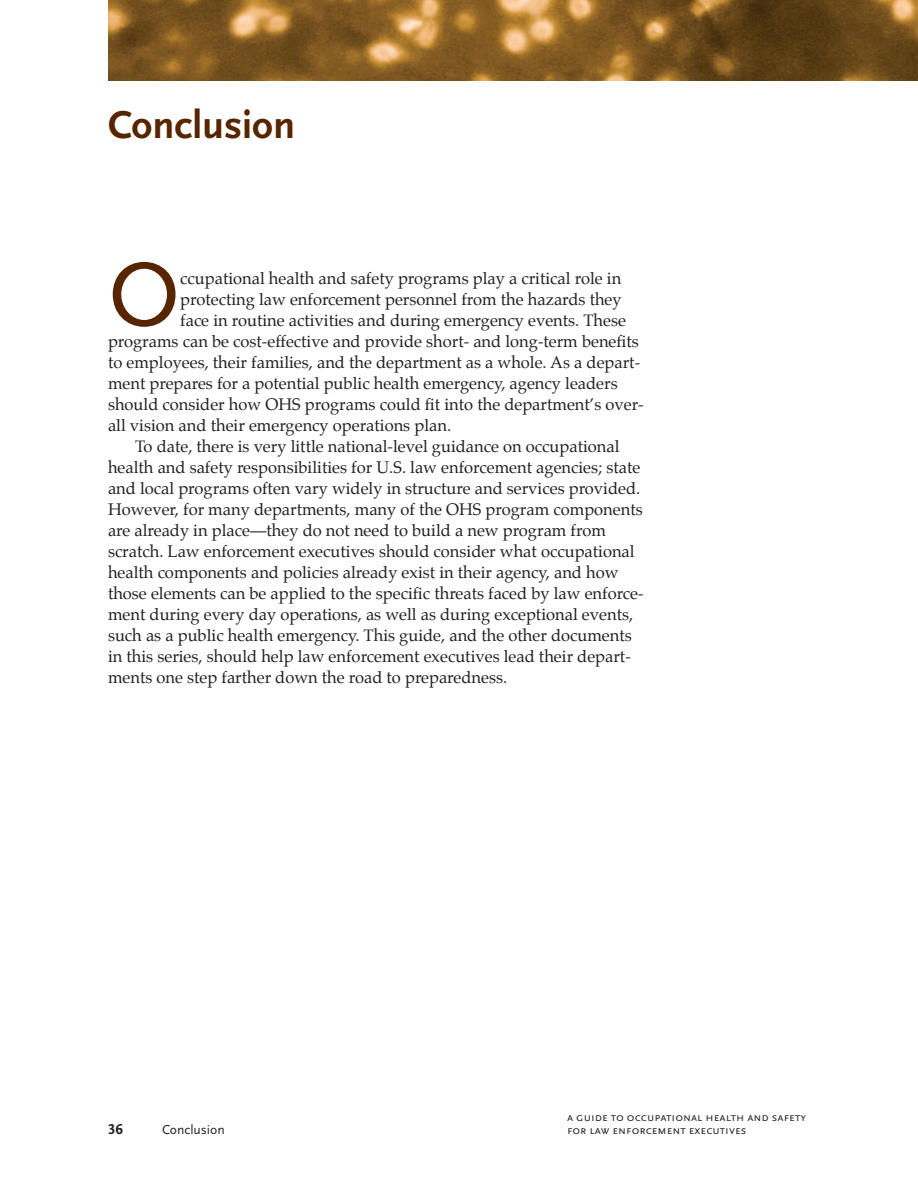
<style>
.page{position:relative;width:918px;height:1188px;background:#fff}
.page>*{position:absolute;margin:0;border:0;box-sizing:border-box;transform-origin:0 0}
.t1{font:94.65px "Scala Sans";color:#572500}
.t2{font:700 40.5px "Scala Sans";color:#572500}
.t3{font:16.5px "Palatino";color:#231f20}
.t4{font:700 15px "Scala Sans LF";color:#231f20}
.t5{font:13.5px "Scala Sans LF";color:#231f20}
.t6{font:12px/13.5px "Scala Sans Caps";color:#231f20}
</style>
<div class="page">
<img style="left:108px;top:0;width:810px;height:81px">
<h2 class="t2" style="left:108px;top:103px;width:189px">Conclusion</h2>
<h1 class="t1" style="left:108px;top:243px;width:74px">O</h1>
<p class="t3" style="left:180px;top:264px;width:443px">ccupational health and safety programs play a critical role in</p>
<p class="t3" style="left:180px;top:285px;width:443px">protecting law enforcement personnel from the hazards they</p>
<p class="t3" style="left:180px;top:306px;width:447px">face in routine activities and during emergency events. These</p>
<p class="t3" style="left:108px;top:327px;width:532px">programs can be cost-effective and provide short- and long-term benefits</p>
<p class="t3" style="left:108px;top:348px;width:534px">to employees, their families, and the department as a whole. As a depart-</p>
<p class="t3" style="left:108px;top:369px;width:511px">ment prepares for a potential public health emergency, agency leaders</p>
<p class="t3" style="left:108px;top:390px;width:537px">should consider how OHS programs could fit into the department’s over-</p>
<p class="t3" style="left:108px;top:411px;width:345px">all vision and their emergency operations plan.</p>
<p class="t3" style="left:135px;top:432px;width:486px">To date, there is very little national-level guidance on occupational</p>
<p class="t3" style="left:108px;top:453px;width:534px">health and safety responsibilities for U.S. law enforcement agencies; state</p>
<p class="t3" style="left:108px;top:474px;width:534px">and local programs often vary widely in structure and services provided.</p>
<p class="t3" style="left:108px;top:495px;width:536px">However, for many departments, many of the OHS program components</p>
<p class="t3" style="left:108px;top:516px;width:499px">are already in place—they do not need to build a new program from</p>
<p class="t3" style="left:108px;top:537px;width:528px">scratch. Law enforcement executives should consider what occupational</p>
<p class="t3" style="left:108px;top:558px;width:512px">health components and policies already exist in their agency, and how</p>
<p class="t3" style="left:108px;top:579px;width:537px">those elements can be applied to the specific threats faced by law enforce-</p>
<p class="t3" style="left:108px;top:600px;width:527px">ment during every day operations, as well as during exceptional events,</p>
<p class="t3" style="left:108px;top:621px;width:525px">such as a public health emergency. This guide, and the other documents</p>
<p class="t3" style="left:108px;top:642px;width:524px">in this series, should help law enforcement executives lead their depart-</p>
<p class="t3" style="left:108px;top:663px;width:401px">ments one step farther down the road to preparedness.</p>
<p class="t4" style="left:108px;top:1121px;width:16px">36</p>
<p class="t5" style="left:162px;top:1122px;width:64px">Conclusion</p>
<p class="t6" style="left:567px;top:1110px;width:241px">a guide to occupational health and safety for law enforcement executives</p>
</div>
